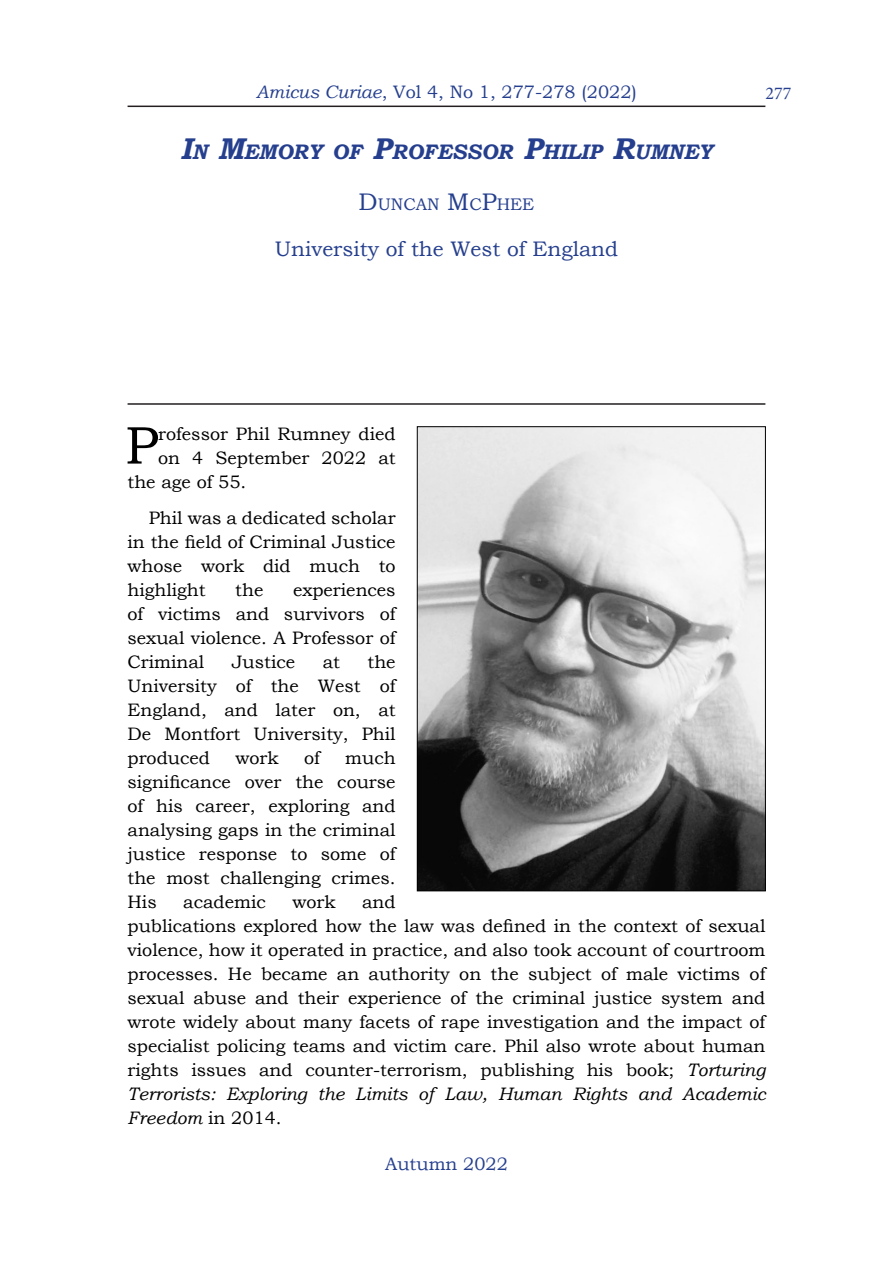
<style>
.page{position:relative;width:893px;height:1263px;background:#fff}
.page>*{position:absolute;margin:0;border:0;box-sizing:border-box;transform-origin:0 0}
.AC_Para_Drop{font:53.25px "Bookman Old Style";color:#000}
.AC_Article_Title{font:italic 700 21px "Bookman Old Style";color:#253f8e}
.AC_Affiliation{font:21px "Bookman Old Style";color:#253f8e}
.Ac_Para_2{font:18px/24px "Bookman Old Style";color:#000;text-align:justify}
.AC_Para_Drop-2{font:18px "Bookman Old Style";color:#000}
.t1{font:18px "Bookman Old Style";color:#253f8e}
.t2{font:18px "Minion Pro";color:#253f8e}
.AC_Author_Name{font:16.8px "Bookman Old Style";color:#253f8e}
.s1{font-style:italic}
.s2{font-size:30px}
.s3{font-size:24px}
</style>
<div class="page">
<hr style="left:128px;top:106px;width:637px;height:1px;background:#231f20">
<hr style="left:128px;top:403px;width:637px;height:2px;background:#231f20">
<img style="left:419px;top:428px;width:345px;height:461px">
<p class="t1" style="left:256px;top:80px;width:382px"><span class="s1">Amicus Curiae</span>, Vol 4, No 1, 277-278 (2022)</p>
<p class="t2" style="left:765px;top:81px;width:27px">277</p>
<p class="AC_Article_Title" style="left:181px;top:136px;width:533px"><span class="s2">I</span>N <span class="s2">M</span>EMORY OF <span class="s2">P</span>ROFESSOR <span class="s2">P</span>HILIP <span class="s2">R</span>UMNEY</p>
<p class="AC_Author_Name" style="left:359px;top:194px;width:177px"><span class="s3">D</span>UNCAN <span class="s3">M</span>C<span class="s3">P</span>HEE</p>
<p class="AC_Affiliation" style="left:275px;top:235px;width:345px">University of the West of England</p>
<p class="AC_Para_Drop" style="left:125px;top:411px;width:35px">P</p>
<p class="AC_Para_Drop-2" style="left:158px;top:422px;width:239px">rofessor Phil Rumney died</p>
<p class="AC_Para_Drop-2" style="left:158px;top:446px;width:239px">on 4 September 2022 at</p>
<p class="AC_Para_Drop-2" style="left:128px;top:470px;width:120px">the age of 55.</p>
<p class="Ac_Para_2" style="left:128px;top:506px;width:270px;text-indent:21px">Phil was a dedicated scholar in the field of Criminal Justice whose work did much to highlight</p>
<p class="Ac_Para_2" style="left:235px;top:578px;width:30px">the</p>
<p class="Ac_Para_2" style="left:128px;top:578px;width:270px;text-indent:165px">experiences of victims and survivors of sexual violence. A Professor of Criminal</p>
<p class="Ac_Para_2" style="left:128px;top:650px;width:270px;text-indent:240px">the University of the West of England, and later on, at De Montfort University, Phil produced</p>
<p class="Ac_Para_2" style="left:232px;top:650px;width:65px">Justice</p>
<p class="Ac_Para_2" style="left:323px;top:650px;width:19px">at</p>
<p class="Ac_Para_2" style="left:128px;top:746px;width:270px;text-indent:218px">much significance over the course of his career, exploring and analysing gaps in the criminal justice response to some of the most challenging crimes.<br>His</p>
<p class="Ac_Para_2" style="left:235px;top:746px;width:45px">work</p>
<p class="Ac_Para_2" style="left:304px;top:746px;width:17px">of</p>
<p class="Ac_Para_2" style="left:128px;top:890px;width:639px;text-align:left;text-indent:235px">and<br>publications explored how the law was defined in the context of sexual violence, how it operated in practice, and also took account of courtroom processes. He became an authority on the subject of male victims of sexual abuse and their experience of the criminal justice system and wrote widely about many facets of rape investigation and the impact of specialist policing teams and victim care. Phil also wrote about human rights issues and counter-terrorism, publishing his book; <span class="s1">Torturing Terrorists: Exploring the Limits of Law, Human Rights and Academic Freedom</span> in 2014.</p>
<p class="Ac_Para_2" style="left:183px;top:890px;width:84px">academic</p>
<p class="Ac_Para_2" style="left:292px;top:890px;width:45px">work</p>
<p class="t1" style="left:385px;top:1152px;width:124px">Autumn 2022</p>
</div>
